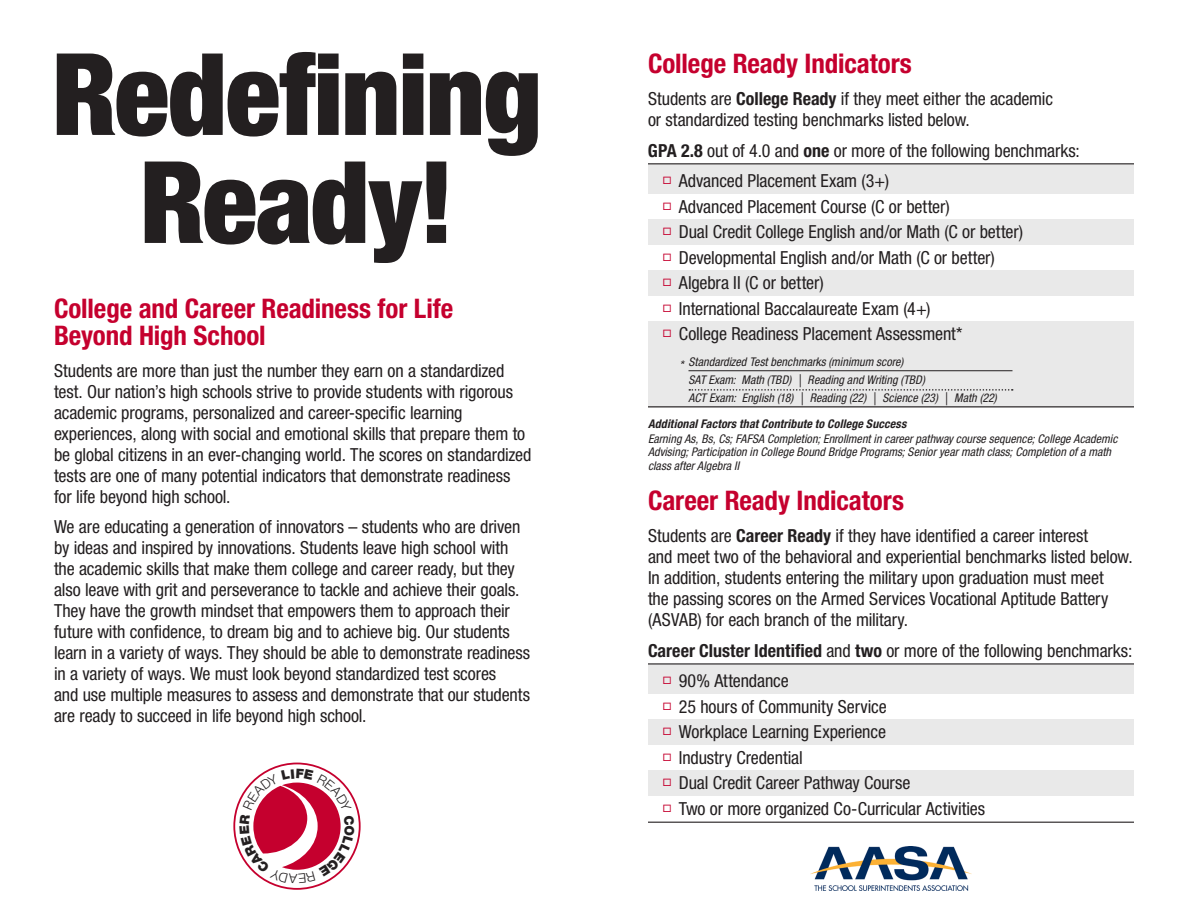
<style>
.page{position:relative;width:1188px;height:918px;background:#fff}
.page>*{position:absolute;margin:0;border:0;box-sizing:border-box;transform-origin:0 0}
.Head{font:900 condensed 114px "Helvetica Neue LT Std";letter-spacing:-.02em;color:#231f20}
.Subhead_Red{font:700 condensed 27px/27px "Helvetica Neue LT Std";letter-spacing:-.005em;color:#c5002e}
.Body{font:condensed 18px/21px "Helvetica Neue LT Std";letter-spacing:-.005em;color:#231f20}
.Body_p3{font:condensed 18px/21px "Helvetica Neue LT Std";letter-spacing:-.005em;color:#231f20}
.Body_Indent{font:condensed 18px "Helvetica Neue LT Std";letter-spacing:-.005em;color:#231f20}
.Body_Indent_p5{font:condensed 18px "Helvetica Neue LT Std";letter-spacing:-.005em;color:#231f20}
.Body_Indent_p5-2{font:italic condensed 12px/13.5px "Helvetica Neue LT Std";letter-spacing:.005em;color:#231f20}
.Body_Indent_p5-3{font:italic 700 condensed 12px "Helvetica Neue LT Std";letter-spacing:.01em;color:#231f20}
.Body_p3-2{font:italic condensed 12px "Helvetica Neue LT Std";letter-spacing:.005em;color:#231f20}
.s1{font-weight:700}
</style>
<div class="page">
<div style="left:648px;top:321px;width:486px;height:86px;background:#e9e9e9"></div>
<div style="left:648px;top:164px;width:486px;height:29px;background:#e9e9e9"></div>
<div style="left:648px;top:219px;width:486px;height:25px;background:#e9e9e9"></div>
<div style="left:648px;top:270px;width:486px;height:25px;background:#e9e9e9"></div>
<hr style="left:688px;top:370px;width:324px;height:1px;background:#231f20">
<svg style="left:689px;top:389px;width:324px;height:2px"></svg>
<hr style="left:648px;top:163px;width:486px;height:1px;background:#231f20">
<hr style="left:648px;top:406px;width:486px;height:1px;background:#231f20">
<div style="left:648px;top:664px;width:486px;height:30px;background:#e9e9e9"></div>
<div style="left:648px;top:719px;width:486px;height:26px;background:#e9e9e9"></div>
<div style="left:648px;top:770px;width:486px;height:26px;background:#e9e9e9"></div>
<hr style="left:648px;top:663px;width:486px;height:2px;background:#231f20">
<hr style="left:648px;top:822px;width:486px;height:1px;background:#231f20">
<svg style="left:234px;top:763px;width:126px;height:126px"></svg>
<img style="left:810px;top:846px;width:162px;height:44px">
<svg style="left:240px;top:769px;width:115px;height:115px"></svg>
<p class="Head" style="left:52px;top:24px;width:492px">Redefining</p>
<p class="Head" style="left:140px;top:132px;width:316px">Ready!</p>
<p class="Subhead_Red" style="left:54px;top:295px;width:401px">College and Career Readiness for Life<br>Beyond High School</p>
<p class="Body" style="left:54px;top:360px;width:479px">Students are more than just the number they earn on a standardized test. Our nation’s high schools strive to provide students with rigorous academic programs, personalized and career-specific learning experiences, along with social and emotional skills that prepare them to be global citizens in an ever-changing world. The scores on standardized tests are one of many potential indicators that demonstrate readiness for life beyond high school.</p>
<p class="Body" style="left:54px;top:516px;width:478px">We are educating a generation of innovators – students who are driven by ideas and inspired by innovations. Students leave high school with the academic skills that make them college and career ready, but they also leave with grit and perseverance to tackle and achieve their goals.<br>They have the growth mindset that empowers them to approach their future with confidence, to dream big and to achieve big. Our students learn in a variety of ways. They should be able to demonstrate readiness in a variety of ways. We must look beyond standardized test scores<br>and use multiple measures to assess and demonstrate that our students are ready to succeed in life beyond high school.</p>
<p class="Subhead_Red" style="left:648px;top:50px;width:265px">College Ready Indicators</p>
<p class="Body_p3" style="left:648px;top:88px;width:407px">Students are <span class="s1">College Ready</span> if they meet either the academic or standardized testing benchmarks listed below.</p>
<p class="Body_p3" style="left:648px;top:140px;width:433px"><span class="s1">GPA 2.8</span> out of 4.0 and <span class="s1">one</span> or more of the following benchmarks:</p>
<p class="Body_Indent" style="left:661px;top:171px;width:229px"><sup>◻</sup> Advanced Placement Exam (3+)</p>
<p class="Body_Indent" style="left:661px;top:196px;width:290px"><sup>◻</sup> Advanced Placement Course (C or better)</p>
<p class="Body_Indent" style="left:661px;top:222px;width:363px"><sup>◻</sup> Dual Credit College English and/or Math (C or better)</p>
<p class="Body_Indent" style="left:661px;top:247px;width:335px"><sup>◻</sup> Developmental English and/or Math (C or better)</p>
<p class="Body_Indent" style="left:661px;top:273px;width:164px"><sup>◻</sup> Algebra II (C or better)</p>
<p class="Body_Indent" style="left:661px;top:298px;width:271px"><sup>◻</sup> International Baccalaureate Exam (4+)</p>
<p class="Body_Indent_p5" style="left:661px;top:324px;width:302px"><sup>◻</sup> College Readiness Placement Assessment*</p>
<p class="Body_Indent_p5-2" style="left:680px;top:355px;width:225px">* Standardized Test benchmarks (minimum score)</p>
<p class="Body_p3-2" style="left:688px;top:373px;width:238px">SAT Exam: Math (TBD) | Reading and Writing (TBD)</p>
<p class="Body_Indent_p5-2" style="left:688px;top:391px;width:310px">ACT Exam: English (18) | Reading (22) | Science (23) | Math (22)</p>
<p class="Body_Indent_p5-3" style="left:648px;top:416px;width:260px">Additional Factors that Contribute to College Success</p>
<p class="Body_Indent_p5-2" style="left:648px;top:432px;width:471px">Earning As, Bs, Cs; FAFSA Completion; Enrollment in career pathway course sequence; College Academic<br>Advising; Participation in College Bound Bridge Programs; Senior year math class; Completion of a math class after Algebra II</p>
<p class="Subhead_Red" style="left:648px;top:487px;width:258px">Career Ready Indicators</p>
<p class="Body_p3" style="left:648px;top:525px;width:486px">Students are <span class="s1">Career Ready</span> if they have identified a career interest<br>and meet two of the behavioral and experiential benchmarks listed below.<br>In addition, students entering the military upon graduation must meet<br>the passing scores on the Armed Services Vocational Aptitude Battery (ASVAB) for each branch of the military.</p>
<p class="Body_p3" style="left:648px;top:640px;width:486px"><span class="s1">Career Cluster Identified</span> and <span class="s1">two</span> or more of the following benchmarks:</p>
<p class="Body_Indent" style="left:662px;top:671px;width:129px"><sup>◻</sup> 90% Attendance</p>
<p class="Body_Indent" style="left:662px;top:696px;width:227px"><sup>◻</sup> 25 hours of Community Service</p>
<p class="Body_Indent" style="left:662px;top:722px;width:226px"><sup>◻</sup> Workplace Learning Experience</p>
<p class="Body_Indent" style="left:662px;top:747px;width:143px"><sup>◻</sup> Industry Credential</p>
<p class="Body_Indent" style="left:662px;top:773px;width:250px"><sup>◻</sup> Dual Credit Career Pathway Course</p>
<p class="Body_Indent_p5" style="left:662px;top:798px;width:325px"><sup>◻</sup> Two or more organized Co-Curricular Activities</p>
</div>
